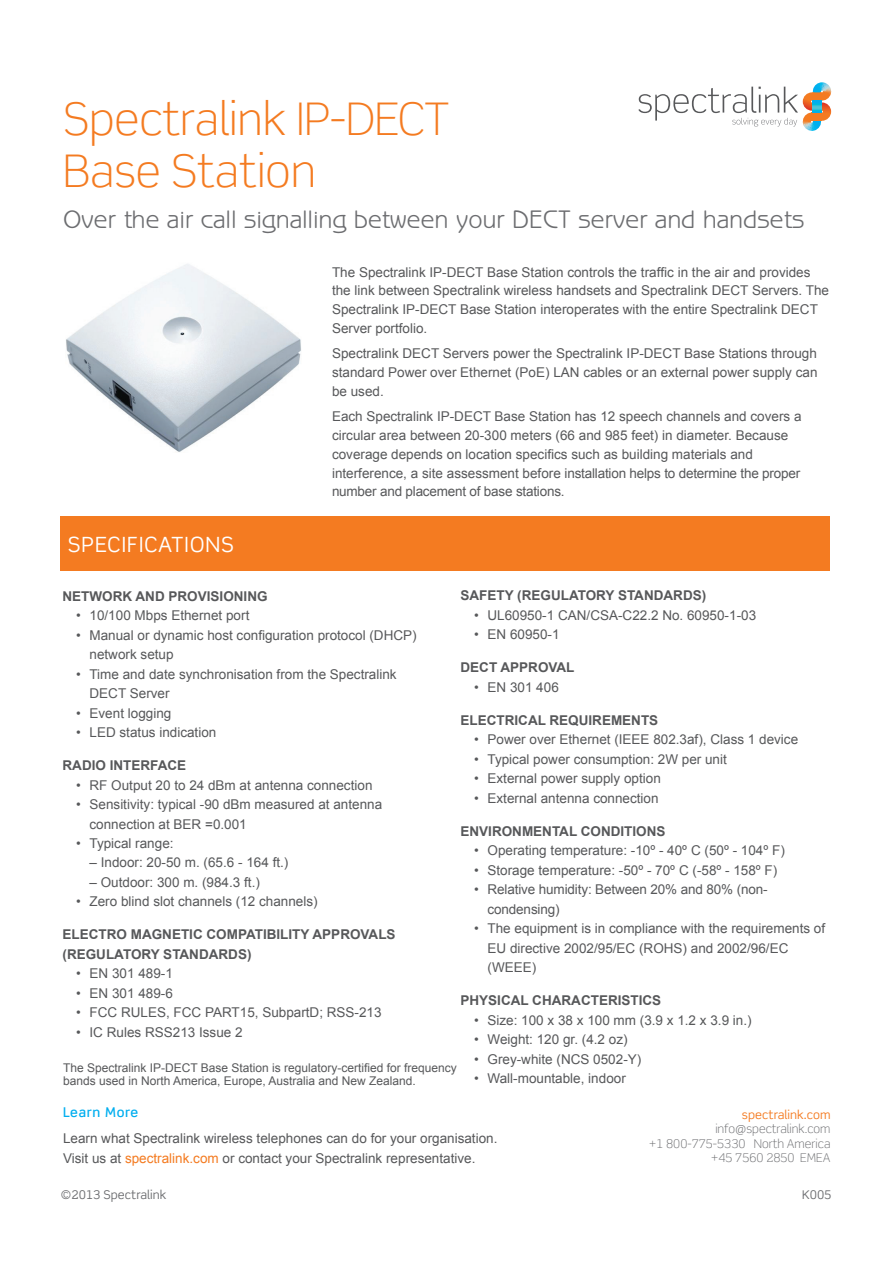
<style>
.page{position:relative;width:893px;height:1263px;background:#fff}
.page>*{position:absolute;margin:0;border:0;box-sizing:border-box;transform-origin:0 0}
.t1{font:300 45px/51.8px "Scene Std";color:#f47b21}
.t2{font:25.5px "Benguiat Gothic Std";letter-spacing:-.01em;color:#6c6d70}
.t3{font:21px "Scene Std";letter-spacing:.05em;color:#fff}
.t4{font:13.5px/18.8px "Arial";color:#57585a}
.t5{font:700 13.5px "Arial";color:#57585a}
.t6{font:500 13.5px "Scene Std";letter-spacing:.05em;color:#00aeef}
.t7{font:12px/13.5px "Arial";color:#57585a}
.t8{font:300 12px/14.4px "Scene Std";color:#6c6d70;text-align:right}
.t9{font:12px "Scene Std";color:#6c6d70}
.t10{font:12px "Scene Std";color:#f47b21}
.s1{color:#f47b21}
</style>
<div class="page">
<svg style="left:638px;top:82px;width:194px;height:49px"></svg>
<div style="left:61px;top:516px;width:769px;height:54px;background:#f47b21"></div>
<img style="left:66px;top:264px;width:235px;height:188px">
<h1 class="t1" style="left:63px;top:94px;width:388px">Spectralink IP-DECT<br>Base Station</h1>
<h2 class="t2" style="left:63px;top:204px;width:743px">Over the air call signalling between your DECT server and handsets</h2>
<h3 class="t3" style="left:68px;top:531px;width:166px">Specifications</h3>
<p class="t4" style="left:332px;top:263px;width:498px">The Spectralink IP-DECT Base Station controls the traffic in the air and provides the link between Spectralink wireless handsets and Spectralink DECT Servers. The Spectralink IP-DECT Base Station interoperates with the entire Spectralink DECT Server portfolio.</p>
<p class="t4" style="left:332px;top:344px;width:487px;text-align:justify">Spectralink DECT Servers power the Spectralink IP-DECT Base Stations through standard Power over Ethernet (PoE) LAN cables or an external power supply can be used.</p>
<p class="t4" style="left:332px;top:407px;width:471px">Each Spectralink IP-DECT Base Station has 12 speech channels and covers a circular area between 20-300 meters (66 and 985 feet) in diameter. Because coverage depends on location specifics such as building materials and interference, a site assessment before installation helps to determine the proper number and placement of base stations.</p>
<p class="t5" style="left:460px;top:587px;width:247px">SAFETY (REGULATORY STANDARDS)</p>
<p class="t4" style="left:474px;top:606px;width:284px">• UL60950-1 CAN/CSA-C22.2 No. 60950-1-03</p>
<p class="t4" style="left:474px;top:625px;width:87px">• EN 60950-1</p>
<p class="t5" style="left:460px;top:659px;width:10px">DECT</p>
<p class="t5" style="left:500px;top:659px;width:11px">APP</p>
<p class="t5" style="left:528px;top:659px;width:48px">ROVAL</p>
<p class="t4" style="left:474px;top:678px;width:86px">• EN 301 406</p>
<p class="t5" style="left:460px;top:711px;width:199px">ELECTRICAL REQUIREMENTS</p>
<p class="t4" style="left:474px;top:730px;width:326px">• Power over Ethernet (IEEE 802.3af), Class 1 device</p>
<p class="t4" style="left:474px;top:750px;width:254px">• Typical power consumption: 2W per unit</p>
<p class="t4" style="left:474px;top:769px;width:188px">• External power supply option</p>
<p class="t4" style="left:474px;top:789px;width:186px">• External antenna connection</p>
<p class="t5" style="left:460px;top:822px;width:207px">ENVIRONM ENTAL CONDITIONS</p>
<p class="t4" style="left:474px;top:841px;width:312px">• Operating temperature: -10º - 40º C (50º - 104º F)</p>
<p class="t4" style="left:474px;top:861px;width:305px">• Storage temperature: -50º - 70º C (-58º - 158º F)</p>
<p class="t4" style="left:487px;top:880px;width:282px;line-height:19.5px;text-indent:-14px">• Relative humidity: Between 20% and 80% (non&shy;condensing)</p>
<p class="t4" style="left:487px;top:919px;width:339px;line-height:19.5px;text-indent:-14px">• The equipment is in compliance with the requirements of<br>EU directive 2002/95/EC (ROHS) and 2002/96/EC (WEEE)</p>
<p class="t5" style="left:460px;top:992px;width:202px">PHYSICAL CHARACTERISTICS</p>
<p class="t4" style="left:474px;top:1011px;width:279px">• Size: 100 x 38 x 100 mm (3.9 x 1.2 x 3.9 in.)</p>
<p class="t4" style="left:474px;top:1030px;width:155px">• Weight: 120 gr. (4.2 oz)</p>
<p class="t4" style="left:474px;top:1050px;width:169px">• Grey-white (NCS 0502-Y)</p>
<p class="t4" style="left:474px;top:1069px;width:153px">• Wall-mountable, indoor</p>
<p class="t5" style="left:63px;top:587px;width:207px">NETWORK AND PROVISIONING</p>
<p class="t4" style="left:76px;top:606px;width:175px">• 10/100 Mbps Ethernet port</p>
<p class="t4" style="left:90px;top:625px;width:329px;line-height:19.5px;text-indent:-14px">• Manual or dynamic host configuration protocol (DHCP) network setup</p>
<p class="t4" style="left:90px;top:664px;width:309px;line-height:19.5px;text-indent:-14px">• Time and date synchronisation from the Spectralink<br>DECT Server</p>
<p class="t4" style="left:76px;top:703px;width:97px">• Event logging</p>
<p class="t4" style="left:76px;top:723px;width:142px">• LED status indication</p>
<p class="t5" style="left:63px;top:756px;width:125px">RADIO INTERFACE</p>
<p class="t4" style="left:76px;top:775px;width:298px">• RF Output 20 to 24 dBm at antenna connection</p>
<p class="t4" style="left:90px;top:795px;width:294px;line-height:19.5px;text-indent:-14px">• Sensitivity: typical -90 dBm measured at antenna connection at BER =0.001</p>
<p class="t4" style="left:76px;top:834px;width:99px">• Typical range:</p>
<p class="t4" style="left:90px;top:853px;width:200px">– Indoor: 20-50 m. (65.6 - 164 ft.)</p>
<p class="t4" style="left:90px;top:873px;width:172px">– Outdoor: 300 m. (984.3 ft.)</p>
<p class="t4" style="left:76px;top:892px;width:243px">• Zero blind slot channels (12 channels)</p>
<p class="t5" style="left:63px;top:926px;width:261px">ELECTRO MAGNETIC COMPATIBILITY APP</p>
<p class="t5" style="left:340px;top:926px;width:57px">ROVALS</p>
<p class="t5" style="left:63px;top:945px;width:190px">(REGULATORY STANDARDS)</p>
<p class="t4" style="left:76px;top:964px;width:98px">• EN 301 489-1</p>
<p class="t4" style="left:76px;top:984px;width:98px">• EN 301 489-6</p>
<p class="t4" style="left:76px;top:1003px;width:307px">• FCC RULES, FCC PART15, SubpartD; RSS-213</p>
<p class="t4" style="left:76px;top:1023px;width:168px">• IC Rules RSS213 Issue 2</p>
<p class="t7" style="left:63px;top:1061px;width:395px">The Spectralink IP-DECT Base Station is regulatory-certified for frequency bands used in North America, Europe, Australia and New Zealand.</p>
<p class="t6" style="left:63px;top:1103px;width:77px">Learn More</p>
<p class="t4" style="left:63px;top:1129px;width:436px;line-height:19.5px">Learn what Spectralink wireless telephones can do for your organisation.<br>Visit us at <span class="s1">spectralink.com</span> or contact your Spectralink representative.</p>
<p class="t9" style="left:61px;top:1187px;width:107px">©2013 Spectralink</p>
<p class="t10" style="left:742px;top:1107px;width:90px">spectralink.com</p>
<p class="t8" style="left:649px;top:1122px;width:183px">info@spectralink.com<br>+1 800-775-5330 North America +45 7560 2850 EMEA</p>
<p class="t9" style="left:802px;top:1187px;width:31px">K005</p>
</div>
